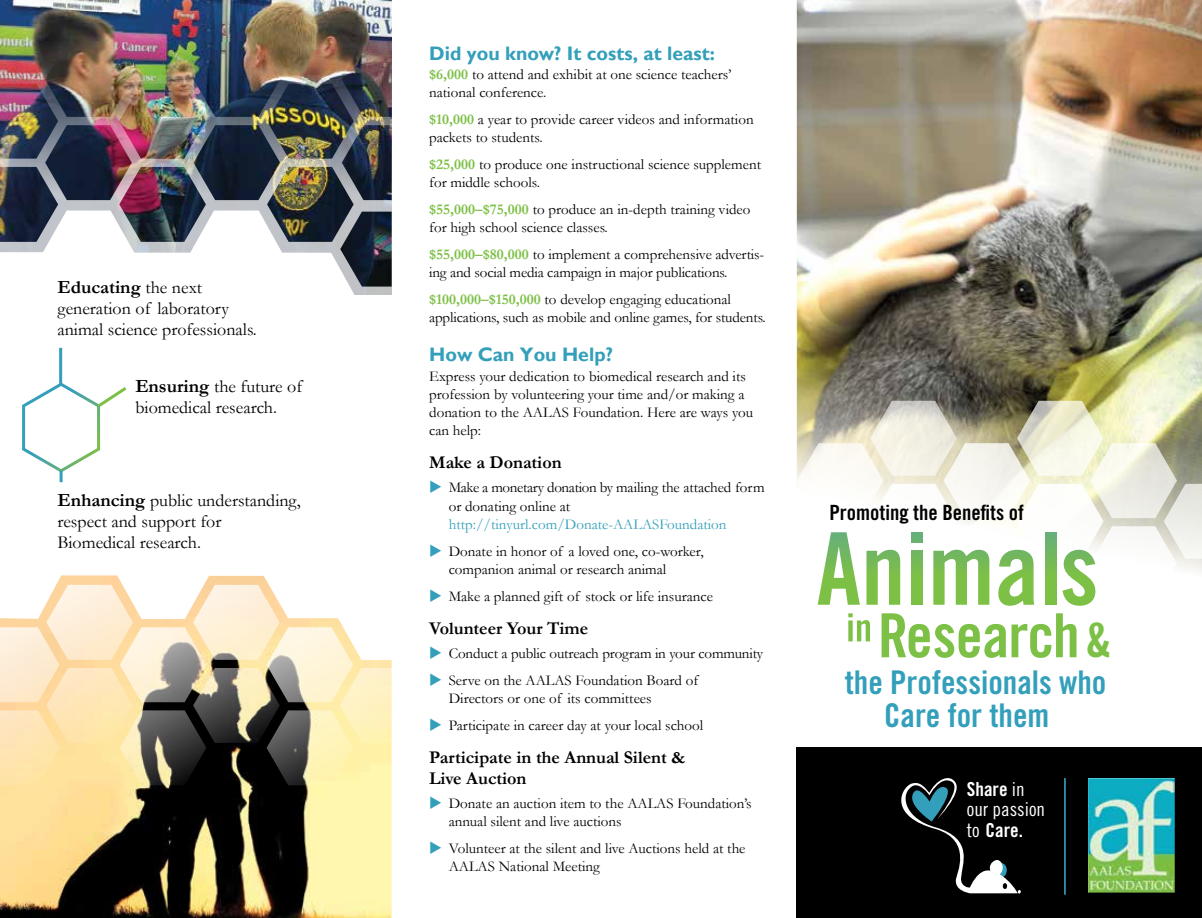
<style>
.page{position:relative;width:1202px;height:918px;background:#fff}
.page>*{position:absolute;margin:0;border:0;box-sizing:border-box;transform-origin:0 0}
.t1{font:47.4px "Trade Gothic LT Std Bd Cn 20";color:#7dc046}
.t2{font:32.7px "Trade Gothic LT Std Bd Cn 20";color:#339fba}
.t3{font:21px "Trade Gothic LT Std Bd Cn 20";color:#000}
.t4{font:700 19.5px "Gill Sans";color:#339fba}
.t5{font:19.35px "Trade Gothic LT Std Bd Cn 20";color:#fff}
.t6{font:19.35px "Trade Gothic LT Std Cn 18";color:#fff}
.t7{font:700 18.75px "Garamond";color:#000}
.t8{font:18px/21px "Garamond";color:#000}
.t9{font:700 18px/21px "Garamond";color:#000}
.t10{font:15px/18px "Garamond";color:#000}
.t11{font:15px "Garamond";color:#339fba}
.s1{font-weight:400;font-size:18px}
.s2{font-weight:700;font-size:18.75px}
.s3{font-weight:700;color:#7dc046}
.s4{color:#339fba}
.s5{font-family:"Trade Gothic LT Std Cn 18"}
</style>
<div class="page">
<img style="left:796px;top:0;width:406px;height:632px">
<img style="left:0;top:575px;width:392px;height:343px">
<svg style="left:0;top:585px;width:392px;height:200px"></svg>
<img style="left:0;top:0;width:392px;height:287px">
<svg style="left:0;top:211px;width:360px;height:84px"></svg>
<hr style="left:59px;top:348px;width:3px;height:36px;background:#339fba">
<svg style="left:22px;top:381px;width:105px;height:101px"></svg>
<div style="left:796px;top:747px;width:406px;height:171px;background:#000"></div>
<div style="left:1088px;top:778px;width:87px;height:115px;background:#000;opacity:.75"></div>
<svg style="left:901px;top:778px;width:120px;height:116px"></svg>
<hr style="left:1064px;top:778px;width:1px;height:117px;background:#339fba">
<svg style="left:797px;top:401px;width:405px;height:205px"></svg>
<svg style="left:881px;top:613px;width:195px;height:45px"></svg>
<svg style="left:848px;top:613px;width:22px;height:28px"></svg>
<p class="t7" style="left:57px;top:274px;width:146px">Educating <span class="s1">the next</span></p>
<p class="t8" style="left:57px;top:297px;width:201px">generation of laboratory animal science professionals.</p>
<p class="t8" style="left:135px;top:375px;width:168px"><span class="s2">Ensuring</span> the future of biomedical research.</p>
<p class="t8" style="left:57px;top:489px;width:245px"><span class="s2">Enhancing</span> public understanding, respect and support for<br>Biomedical research.</p>
<h3 class="t4" style="left:429px;top:42px;width:287px">Did you know? It costs, at least:</h3>
<p class="t10" style="left:429px;top:65px;width:304px"><span class="s3">$6,000</span> to attend and exhibit at one science teachers’ national conference.</p>
<p class="t10" style="left:429px;top:110px;width:326px"><span class="s3">$10,000</span> a year to provide career videos and information packets to students.</p>
<p class="t10" style="left:429px;top:155px;width:333px"><span class="s3">$25,000</span> to produce one instructional science supplement for middle schools.</p>
<p class="t10" style="left:429px;top:200px;width:323px"><span class="s3">$55,000–$75,000</span> to produce an in-depth training video for high school science classes.</p>
<p class="t10" style="left:429px;top:245px;width:336px"><span class="s3">$55,000–$80,000</span> to implement a comprehensive advertis&shy;ing and social media campaign in major publications.</p>
<p class="t10" style="left:429px;top:290px;width:338px"><span class="s3">$100,000–$150,000</span> to develop engaging educational applications, such as mobile and online games, for students.</p>
<h3 class="t4" style="left:429px;top:343px;width:185px">How Can You Help?</h3>
<p class="t10" style="left:429px;top:367px;width:325px">Express your dedication to biomedical research and its profession by volunteering your time and/or making a donation to the AALAS Foundation. Here are ways you can help:</p>
<p class="t9" style="left:429px;top:452px;width:134px">Make a Donation</p>
<p class="t10" style="left:449px;top:477px;width:317px;line-height:19.5px;text-indent:-20px"><span class="s4">◆</span> Make a monetary donation by mailing the attached form or donating online at</p>
<p class="t11" style="left:449px;top:514px;width:279px">http://tinyurl.com/Donate-AALASFoundation</p>
<p class="t10" style="left:449px;top:542px;width:256px;text-indent:-20px"><span class="s4">◆</span> Donate in honor of a loved one, co-worker, companion animal or research animal</p>
<p class="t10" style="left:429px;top:587px;width:285px"><span class="s4">◆</span> Make a planned gift of stock or life insurance</p>
<p class="t9" style="left:429px;top:618px;width:161px">Volunteer Your Time</p>
<p class="t10" style="left:429px;top:644px;width:335px"><span class="s4">◆</span> Conduct a public outreach program in your community</p>
<p class="t10" style="left:449px;top:671px;width:251px;text-indent:-20px"><span class="s4">◆</span> Serve on the AALAS Foundation Board of<br>Directors or one of its committees</p>
<p class="t10" style="left:429px;top:716px;width:275px"><span class="s4">◆</span> Participate in career day at your local school</p>
<p class="t9" style="left:429px;top:747px;width:258px">Participate in the Annual Silent &amp;<br>Live Auction</p>
<p class="t10" style="left:449px;top:794px;width:304px;text-indent:-20px"><span class="s4">◆</span> Donate an auction item to the AALAS Foundation’s annual silent and live auctions</p>
<p class="t10" style="left:449px;top:839px;width:298px;text-indent:-20px"><span class="s4">◆</span> Volunteer at the silent and live Auctions held at the<br>AALAS National Meeting</p>
<h3 class="t3" style="left:829px;top:500px;width:196px">Promoting the Benefits of</h3>
<h1 class="t1" style="left:1085px;top:611px;width:28px">&amp;</h1>
<h2 class="t2" style="left:844px;top:663px;width:263px">the Professionals who</h2>
<h2 class="t2" style="left:884px;top:695px;width:167px">Care for them</h2>
<p class="t5" style="left:966px;top:778px;width:59px">Share <span class="s5">in</span></p>
<p class="t6" style="left:966px;top:797px;width:80px">our passion</p>
<p class="t5" style="left:966px;top:818px;width:58px"><span class="s5">to</span> Care.</p>
</div>
